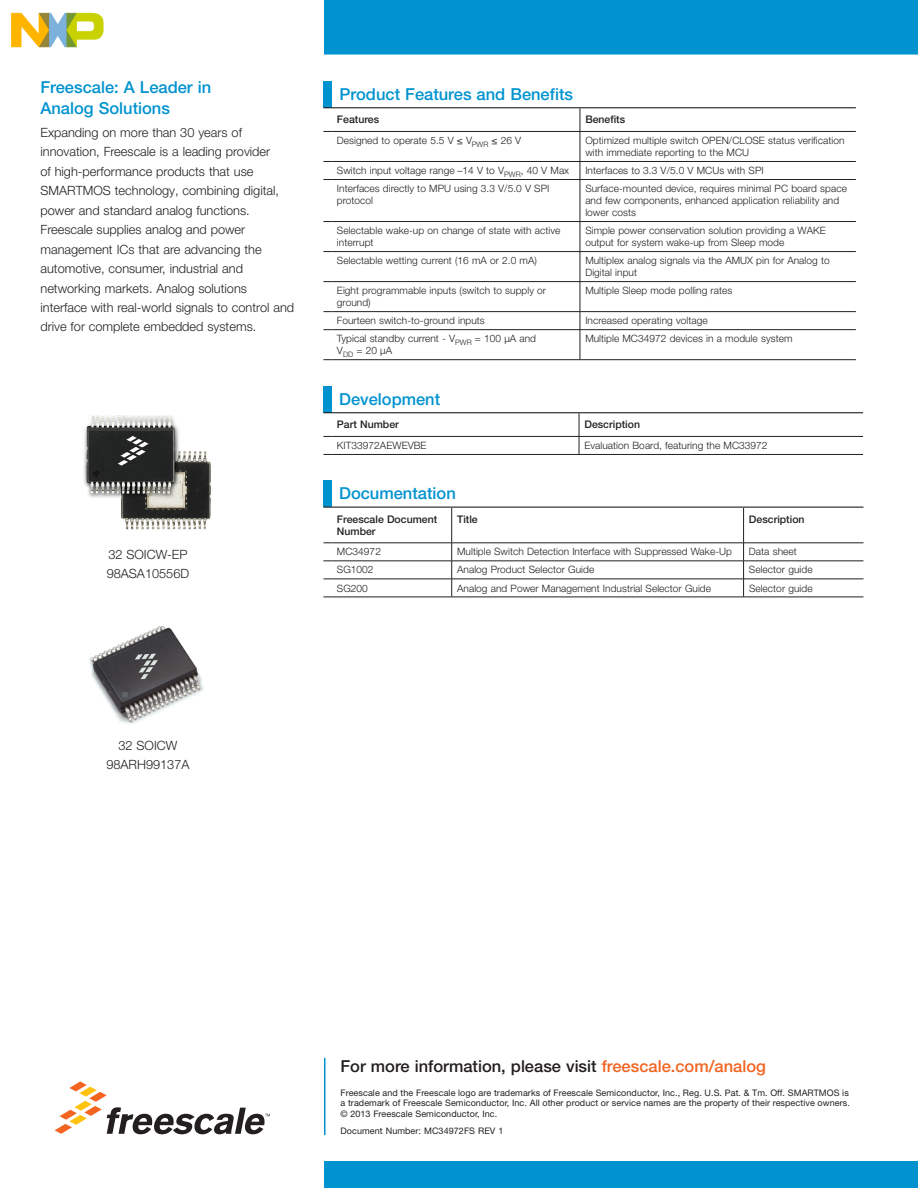
<style>
.page{position:relative;width:918px;height:1188px;background:#fff}
.page>*{position:absolute;margin:0;border:0;box-sizing:border-box;transform-origin:0 0}
.t1{font:500 16.5px/21px "Helvetica Neue LT Pro";color:#0093d0}
.t2{font:500 16.5px "Helvetica Neue LT Pro";color:#231f20}
.t3{font:300 12.75px/19.5px "Helvetica Neue LT Pro";color:#231f20}
.t4{font:500 10.5px/12px "Helvetica Neue LT Pro";color:#231f20}
.t5{font:300 10.2px/12px "Helvetica Neue LT Pro";letter-spacing:.005em;color:#231f20}
.t6{font:9px/10.5px "Helvetica Neue LT Pro";letter-spacing:.01em;color:#231f20}
.s1{color:#f36421}
</style>
<div class="page">
<hr style="left:324px;top:1058px;width:2px;height:77px;background:#0093d0">
<div style="left:324px;top:0;width:594px;height:55px;background:#0093d0"></div>
<div style="left:324px;top:1161px;width:594px;height:27px;background:#0093d0"></div>
<div style="left:323px;top:81px;width:9px;height:27px;background:#0093d0"></div>
<hr style="left:580px;top:161px;width:276px;height:1px;background:#231f20">
<hr style="left:332px;top:179px;width:248px;height:1px;background:#231f20">
<hr style="left:580px;top:179px;width:276px;height:1px;background:#231f20">
<hr style="left:580px;top:180px;width:1px;height:41px;background:#231f20">
<hr style="left:332px;top:221px;width:248px;height:1px;background:#231f20">
<hr style="left:580px;top:221px;width:276px;height:1px;background:#231f20">
<hr style="left:332px;top:251px;width:248px;height:1px;background:#231f20">
<hr style="left:580px;top:251px;width:276px;height:1px;background:#231f20">
<hr style="left:332px;top:281px;width:248px;height:1px;background:#231f20">
<hr style="left:580px;top:281px;width:276px;height:1px;background:#231f20">
<hr style="left:332px;top:311px;width:248px;height:1px;background:#231f20">
<hr style="left:580px;top:311px;width:276px;height:1px;background:#231f20">
<svg style="left:580px;top:222px;width:1px;height:107px"></svg>
<hr style="left:332px;top:329px;width:248px;height:1px;background:#231f20">
<hr style="left:580px;top:329px;width:276px;height:1px;background:#231f20">
<hr style="left:580px;top:330px;width:1px;height:30px;background:#231f20">
<hr style="left:332px;top:359px;width:248px;height:1px;background:#231f20">
<hr style="left:580px;top:359px;width:276px;height:1px;background:#231f20">
<svg style="left:580px;top:108px;width:1px;height:71px"></svg>
<hr style="left:332px;top:131px;width:248px;height:1px;background:#231f20">
<hr style="left:580px;top:131px;width:276px;height:1px;background:#231f20">
<hr style="left:332px;top:161px;width:248px;height:1px;background:#231f20">
<hr style="left:332px;top:107px;width:248px;height:1px;background:#231f20">
<hr style="left:580px;top:107px;width:276px;height:1px;background:#231f20">
<div style="left:323px;top:480px;width:9px;height:27px;background:#0093d0"></div>
<hr style="left:451px;top:508px;width:1px;height:35px;background:#231f20">
<hr style="left:743px;top:508px;width:1px;height:35px;background:#231f20">
<hr style="left:332px;top:507px;width:120px;height:1px;background:#231f20">
<hr style="left:452px;top:507px;width:292px;height:1px;background:#231f20">
<hr style="left:744px;top:507px;width:119px;height:1px;background:#231f20">
<hr style="left:332px;top:543px;width:120px;height:1px;background:#231f20">
<hr style="left:452px;top:543px;width:292px;height:1px;background:#231f20">
<hr style="left:744px;top:543px;width:119px;height:1px;background:#231f20">
<hr style="left:332px;top:561px;width:120px;height:1px;background:#231f20">
<hr style="left:452px;top:561px;width:292px;height:1px;background:#231f20">
<hr style="left:744px;top:561px;width:119px;height:1px;background:#231f20">
<hr style="left:332px;top:579px;width:120px;height:1px;background:#231f20">
<hr style="left:332px;top:597px;width:120px;height:1px;background:#231f20">
<hr style="left:452px;top:579px;width:292px;height:1px;background:#231f20">
<svg style="left:451px;top:543px;width:1px;height:54px"></svg>
<hr style="left:744px;top:579px;width:119px;height:1px;background:#231f20">
<svg style="left:743px;top:543px;width:1px;height:54px"></svg>
<hr style="left:452px;top:597px;width:292px;height:1px;background:#231f20">
<hr style="left:744px;top:597px;width:119px;height:1px;background:#231f20">
<div style="left:323px;top:386px;width:9px;height:27px;background:#0093d0"></div>
<hr style="left:332px;top:412px;width:247px;height:1px;background:#231f20">
<hr style="left:579px;top:412px;width:284px;height:1px;background:#231f20">
<hr style="left:332px;top:436px;width:247px;height:1px;background:#231f20">
<hr style="left:579px;top:436px;width:284px;height:1px;background:#231f20">
<svg style="left:579px;top:413px;width:1px;height:41px"></svg>
<hr style="left:332px;top:454px;width:247px;height:1px;background:#231f20">
<hr style="left:579px;top:454px;width:284px;height:1px;background:#231f20">
<img style="left:84px;top:416px;width:127px;height:114px">
<img style="left:89px;top:626px;width:115px;height:98px">
<svg style="left:55px;top:1082px;width:215px;height:52px"></svg>
<img style="left:11px;top:12px;width:93px;height:36px">
<h1 class="t1" style="left:40px;top:76px;width:172px">Freescale: A Leader in<br>Analog Solutions</h1>
<p class="t3" style="left:40px;top:122px;width:255px">Expanding on more than 30 years of innovation, Freescale is a leading provider<br>of high-performance products that use SMARTMOS technology, combining digital, power and standard analog functions.<br>Freescale supplies analog and power management ICs that are advancing the automotive, consumer, industrial and networking markets. Analog solutions interface with real-world signals to control and drive for complete embedded systems.</p>
<p class="t3" style="left:107px;top:544px;width:84px">32 SOICW-EP<br>98ASA10556D</p>
<h1 class="t1" style="left:340px;top:84px;width:235px">Product Features and Benefits</h1>
<p class="t4" style="left:337px;top:114px;width:44px">Features</p>
<p class="t4" style="left:585px;top:114px;width:41px">Benefits</p>
<p class="t5" style="left:337px;top:134px;width:186px">Designed to operate 5.5 V ≤ V<sub>PWR</sub> ≤ 26 V</p>
<p class="t5" style="left:585px;top:134px;width:261px">Optimized multiple switch OPEN/CLOSE status verification with immediate reporting to the MCU</p>
<p class="t5" style="left:337px;top:164px;width:234px">Switch input voltage range –14 V to V<sub>PWR</sub>, 40 V Max</p>
<p class="t5" style="left:585px;top:164px;width:180px">Interfaces to 3.3 V/5.0 V MCUs with SPI</p>
<p class="t5" style="left:337px;top:182px;width:214px">Interfaces directly to MPU using 3.3 V/5.0 V SPI protocol</p>
<p class="t5" style="left:585px;top:182px;width:263px">Surface-mounted device, requires minimal PC board space and few components, enhanced application reliability and lower costs</p>
<p class="t5" style="left:337px;top:224px;width:225px">Selectable wake-up on change of state with active interrupt</p>
<p class="t5" style="left:585px;top:224px;width:242px">Simple power conservation solution providing a WAKE output for system wake-up from Sleep mode</p>
<p class="t5" style="left:337px;top:254px;width:201px">Selectable wetting current (16 mA or 2.0 mA)</p>
<p class="t5" style="left:585px;top:254px;width:246px">Multiplex analog signals via the AMUX pin for Analog to<br>Digital input</p>
<p class="t5" style="left:337px;top:284px;width:211px">Eight programmable inputs (switch to supply or ground)</p>
<p class="t5" style="left:585px;top:284px;width:148px">Multiple Sleep mode polling rates</p>
<p class="t5" style="left:337px;top:314px;width:149px">Fourteen switch-to-ground inputs</p>
<p class="t5" style="left:585px;top:314px;width:124px">Increased operating voltage</p>
<p class="t5" style="left:337px;top:332px;width:201px">Typical standby current - V<sub>PWR</sub> = 100 µA and<br>V<sub>DD</sub> = 20 µA</p>
<p class="t5" style="left:585px;top:332px;width:209px">Multiple MC34972 devices in a module system</p>
<h1 class="t1" style="left:339px;top:388px;width:103px">Development</h1>
<p class="t4" style="left:337px;top:418px;width:63px">Part Number</p>
<p class="t4" style="left:584px;top:418px;width:57px">Description</p>
<p class="t5" style="left:337px;top:439px;width:91px">KIT33972AEWEVBE</p>
<p class="t5" style="left:584px;top:439px;width:185px">Evaluation Board, featuring the MC33972</p>
<h1 class="t1" style="left:339px;top:483px;width:118px">Documentation</h1>
<p class="t4" style="left:337px;top:513px;width:102px">Freescale Document<br>Number</p>
<p class="t4" style="left:457px;top:513px;width:22px">Title</p>
<p class="t4" style="left:749px;top:513px;width:57px">Description</p>
<p class="t5" style="left:337px;top:546px;width:46px">MC34972</p>
<p class="t5" style="left:457px;top:546px;width:276px">Multiple Switch Detection Interface with Suppressed Wake-Up</p>
<p class="t5" style="left:749px;top:546px;width:49px">Data sheet</p>
<p class="t5" style="left:337px;top:564px;width:38px">SG1002</p>
<p class="t5" style="left:457px;top:564px;width:139px">Analog Product Selector Guide</p>
<p class="t5" style="left:749px;top:564px;width:65px">Selector guide</p>
<p class="t5" style="left:337px;top:582px;width:32px">SG200</p>
<p class="t5" style="left:457px;top:582px;width:255px">Analog and Power Management Industrial Selector Guide</p>
<p class="t5" style="left:749px;top:582px;width:65px">Selector guide</p>
<p class="t3" style="left:106px;top:735px;width:85px;text-align:center">32 SOICW<br>98ARH99137A</p>
<h1 class="t2" style="left:340px;top:1056px;width:427px">For more information, please visit <span class="s1">freescale.com/analog</span></h1>
<p class="t6" style="left:340px;top:1087px;width:511px">Freescale and the Freescale logo are trademarks of Freescale Semiconductor, Inc., Reg. U.S. Pat. &amp; Tm. Off. SMARTMOS is a trademark of Freescale Semiconductor, Inc. All other product or service names are the property of their respective owners. © 2013 Freescale Semiconductor, Inc.</p>
<p class="t6" style="left:340px;top:1125px;width:164px">Document Number: MC34972FS REV 1</p>
</div>
